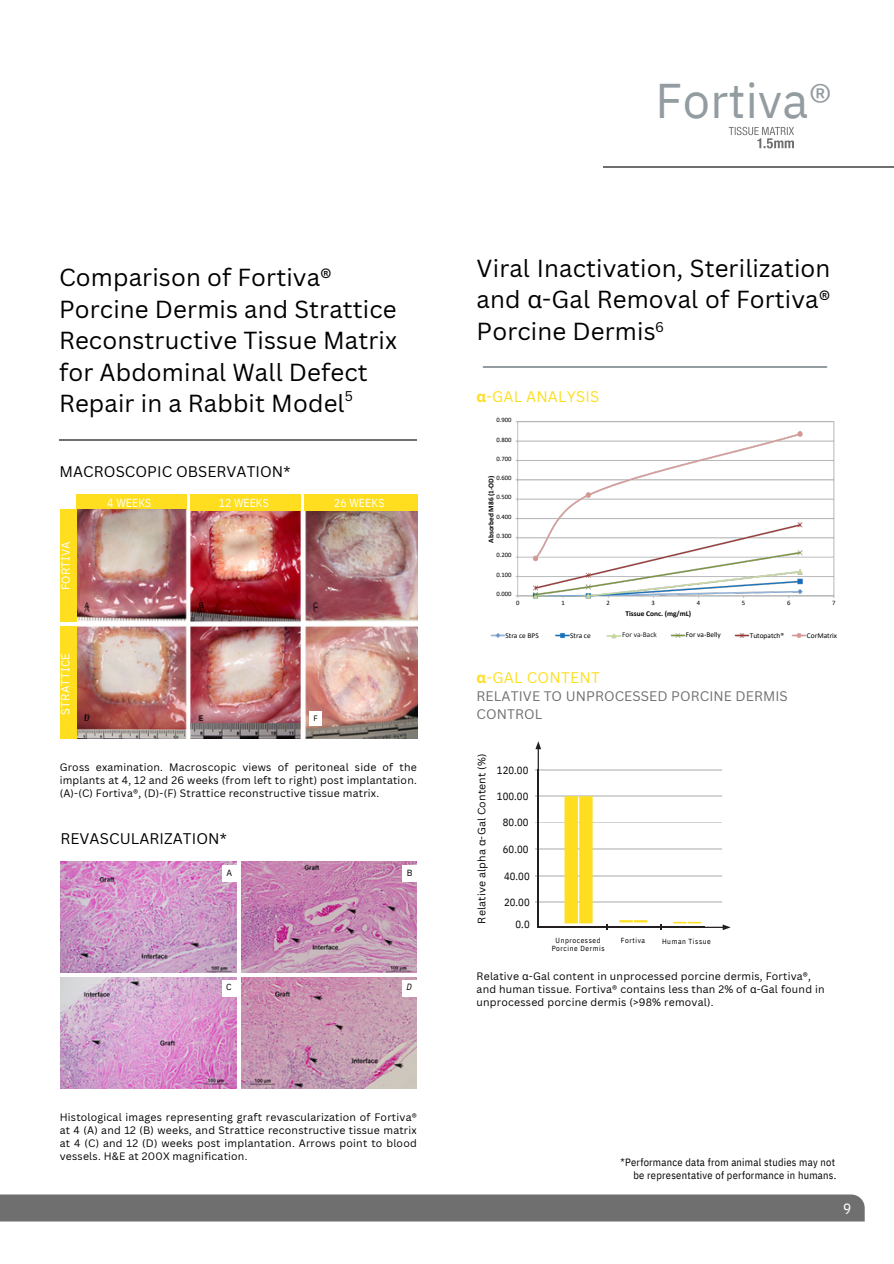
<style>
.page{position:relative;width:894px;height:1264px;background:#fff}
.page>*{position:absolute;margin:0;border:0;box-sizing:border-box;transform-origin:0 0}
.t1{font:48.6px "IBM Plex Sans";letter-spacing:.005em;color:#939ca1}
.t2{font:24px/31.5px "Canva Sans";letter-spacing:.005em;color:#000}
.t3{font:15px "Canva Sans";letter-spacing:.005em;color:#000}
.t4{font:15px "Canva Sans";letter-spacing:.01em;color:#fede1e}
.t5{font:15px "IBM Plex Sans Cond";color:#fff}
.t6{font:13.8px "Canva Sans";color:#000}
.t7{font:13.5px/18px "Canva Sans";letter-spacing:.005em;color:#706f6f}
.t8{font:11.7px "IBM Plex Sans Cond";letter-spacing:.01em;color:#fff}
.t9{font:11.7px "IBM Plex Sans";letter-spacing:.015em;color:#fff}
.t10{font:10.5px/13.2px "Canva Sans";letter-spacing:.02em;color:#000;text-align:justify}
.t11{font:10.5px "IBM Plex Sans Cond";letter-spacing:.025em;color:#000}
.t12{font:italic 9px "IBM Plex Sans Cond";color:#000}
.t13{font:8.85px "IBM Plex Sans";color:#000}
.t14{font:7.8px "IBM Plex Sans";color:#000}
.t15{font:7.35px "Calibri";color:#000}
.t16{font:7.35px/7.8px "IBM Plex Sans Cond";letter-spacing:.08em;color:#000;text-align:center}
.t17{font:700 7.35px "Calibri";color:#000}
.t18{font:7.35px "Calibri";color:#231f20}
.t19{font:6.75px "Calibri";color:#000}
.t20{font:6.75px "IBM Plex Sans";color:#fff}
.t21{font:6.6px "Calibri";letter-spacing:.005em;color:#000}
.s1{font-family:"Noto Sans"}
.s2{font-family:"Noto Sans";font-weight:700}
</style>
<div class="page">
<div style="left:76px;top:494px;width:110px;height:16px;background:#fede1e"></div>
<img style="left:76px;top:510px;width:341px;height:228px">
<div style="left:60px;top:510px;width:16px;height:112px;background:#fede1e"></div>
<div style="left:60px;top:627px;width:16px;height:111px;background:#fede1e"></div>
<div style="left:190px;top:494px;width:110px;height:16px;background:#fede1e"></div>
<div style="left:305px;top:494px;width:112px;height:16px;background:#fede1e"></div>
<div style="left:309px;top:711px;width:13px;height:14px;background:#fff"></div>
<img style="left:60px;top:861px;width:176px;height:112px">
<img style="left:241px;top:861px;width:175px;height:112px">
<img style="left:60px;top:977px;width:176px;height:111px">
<img style="left:241px;top:977px;width:175px;height:111px">
<div style="left:222px;top:865px;width:14px;height:16px;background:#fff"></div>
<div style="left:222px;top:980px;width:14px;height:16px;background:#fff"></div>
<hr style="left:60px;top:439px;width:356px;height:1px;background:#706f6f">
<div style="left:402px;top:865px;width:15px;height:16px;background:#fff"></div>
<div style="left:402px;top:980px;width:15px;height:16px;background:#fff"></div>
<img style="left:490px;top:633px;width:16px;height:5px">
<img style="left:555px;top:632px;width:15px;height:7px">
<img style="left:606px;top:633px;width:16px;height:6px">
<img style="left:670px;top:633px;width:16px;height:5px">
<hr style="left:538px;top:901px;width:183px;height:1px;background:#d1d3d4">
<hr style="left:538px;top:875px;width:183px;height:1px;background:#d1d3d4">
<hr style="left:538px;top:848px;width:183px;height:1px;background:#d1d3d4">
<hr style="left:538px;top:822px;width:183px;height:1px;background:#d1d3d4">
<hr style="left:538px;top:795px;width:183px;height:1px;background:#d1d3d4">
<svg style="left:619px;top:920px;width:28px;height:2px"></svg>
<svg style="left:673px;top:921px;width:57px;height:9px"></svg>
<svg style="left:564px;top:796px;width:28px;height:127px;background:#fddf2c"></svg>
<hr style="left:538px;top:769px;width:183px;height:1px;background:#d1d3d4">
<hr style="left:538px;top:926px;width:165px;height:2px;background:#231f20">
<svg style="left:535px;top:741px;width:6px;height:29px"></svg>
<hr style="left:537px;top:769px;width:1px;height:159px;background:#231f20">
<img style="left:734px;top:633px;width:16px;height:5px">
<div style="left:0;top:1194px;width:864px;height:27px;background:#706f6f"></div>
<img style="left:482px;top:366px;width:346px;height:1px">
<svg style="left:728px;top:127px;width:65px;height:21px"></svg>
<img style="left:791px;top:633px;width:16px;height:5px">
<img style="left:515px;top:421px;width:320px;height:178px">
<hr style="left:603px;top:166px;width:290px;height:2px;background:#706f6f">
<p class="t1" style="left:655px;top:68px;width:178px">Fortiva®</p>
<p class="t2" style="left:59px;top:261px;width:339px">Comparison of Fortiva®<br>Porcine Dermis and Strattice<br>Reconstructive Tissue Matrix for Abdominal Wall Defect<br>Repair in a Rabbit Model</p>
<h3 class="t2" style="left:476px;top:252px;width:355px;text-align:justify">Viral Inactivation, Sterilization and <span class="s1">α</span>-Gal Removal of Fortiva® Porcine Dermis</h3>
<h5 class="t6" style="left:655px;top:317px;width:10px">6</h5>
<h6 class="t4" style="left:476px;top:386px;width:124px"><span class="s2">α</span>-GAL ANALYSIS</h6>
<p class="t6" style="left:345px;top:386px;width:10px">5</p>
<p class="t21" style="left:496px;top:417px;width:17px">0.900</p>
<p class="t21" style="left:496px;top:436px;width:17px">0.800</p>
<p class="t21" style="left:496px;top:456px;width:17px">0.700</p>
<p class="t21" style="left:496px;top:475px;width:17px">0.600</p>
<p class="t21" style="left:496px;top:494px;width:17px">0.500</p>
<p class="t21" style="left:496px;top:513px;width:17px">0.400</p>
<p class="t21" style="left:496px;top:533px;width:17px">0.300</p>
<p class="t21" style="left:496px;top:552px;width:17px">0.200</p>
<p class="t21" style="left:496px;top:591px;width:17px">0.000</p>
<h6 class="t3" style="left:60px;top:460px;width:232px">MACROSCOPIC OBSERVATION*</h6>
<p class="t17" style="left:487px;top:543px;width:69px;rotate:-90deg">Absorbed M86 (1-OD)</p>
<p class="t8" style="left:107px;top:495px;width:46px">4 WEEKS</p>
<p class="t8" style="left:219px;top:495px;width:52px">12 WEEKS</p>
<p class="t8" style="left:334px;top:495px;width:52px">26 WEEKS</p>
<p class="t9" style="left:58px;top:590px;width:50px;rotate:-90deg">FORTIVA</p>
<p class="t20" style="left:87px;top:566px;width:6px;rotate:-90deg">™</p>
<p class="t19" style="left:496px;top:571px;width:17px">0.100</p>
<p class="t14" style="left:84px;top:600px;width:7px">A</p>
<p class="t14" style="left:199px;top:600px;width:7px">B</p>
<p class="t9" style="left:58px;top:714px;width:63px;rotate:-90deg">STRATTICE</p>
<p class="t20" style="left:94px;top:683px;width:6px;rotate:-90deg">™</p>
<p class="t14" style="left:84px;top:713px;width:7px">D</p>
<p class="t14" style="left:199px;top:713px;width:6px">E</p>
<p class="t14" style="left:313px;top:600px;width:6px">C</p>
<h3 class="t14" style="left:313px;top:713px;width:6px">F</h3>
<h6 class="t10" style="left:60px;top:760px;width:358px">Gross examination. Macroscopic views of peritoneal side of the implants at 4, 12 and 26 weeks (from left to right) post implantation. (A)-(C) Fortiva®, (D)-(F) Strattice reconstructive tissue matrix.</h6>
<h6 class="t3" style="left:60px;top:827px;width:168px">REVASCULARIZATION*</h6>
<p class="t13" style="left:226px;top:866px;width:7px">A</p>
<p class="t13" style="left:407px;top:866px;width:7px">B</p>
<p class="t13" style="left:226px;top:981px;width:7px">C</p>
<p class="t12" style="left:406px;top:980px;width:7px">D</p>
<p class="t10" style="left:60px;top:1109px;width:358px">Histological images representing graft revascularization of Fortiva® at 4 (A) and 12 (B) weeks, and Strattice reconstructive tissue matrix at 4 (C) and 12 (D) weeks post implantation. Arrows point to blood vessels. H&amp;E at 200X magnification.</p>
<p class="t19" style="left:516px;top:599px;width:5px">0</p>
<p class="t19" style="left:561px;top:599px;width:5px">1</p>
<p class="t19" style="left:606px;top:599px;width:5px">2</p>
<p class="t19" style="left:741px;top:599px;width:5px">5</p>
<p class="t19" style="left:786px;top:599px;width:5px">6</p>
<p class="t19" style="left:832px;top:599px;width:5px">7</p>
<p class="t19" style="left:651px;top:599px;width:5px">3</p>
<p class="t19" style="left:696px;top:599px;width:5px">4</p>
<p class="t17" style="left:625px;top:611px;width:67px">Tissue Conc. (mg/mL)</p>
<p class="t18" style="left:622px;top:632px;width:36px">For va-Back</p>
<p class="t15" style="left:685px;top:632px;width:37px">For va-Belly</p>
<p class="t15" style="left:749px;top:632px;width:36px">Tutopatch®</p>
<p class="t15" style="left:806px;top:632px;width:32px">CorMatrix</p>
<p class="t15" style="left:505px;top:632px;width:35px">Stra ce BPS</p>
<p class="t15" style="left:570px;top:632px;width:22px">Stra ce</p>
<h6 class="t4" style="left:476px;top:667px;width:125px"><span class="s2">α</span>-GAL CONTENT</h6>
<h6 class="t7" style="left:476px;top:687px;width:313px">RELATIVE TO UNPROCESSED PORCINE DERMIS<br>CONTROL</h6>
<p class="t10" style="left:474px;top:923px;width:171px;rotate:-90deg">Relative alpha <span class="s1">α</span>-Gal Content (%)</p>
<h2 class="t11" style="left:497px;top:763px;width:33px">120.00</h2>
<h2 class="t11" style="left:497px;top:789px;width:33px">100.00</h2>
<p class="t11" style="left:502px;top:815px;width:27px">80.00</p>
<p class="t11" style="left:502px;top:841px;width:27px">60.00</p>
<h4 class="t11" style="left:504px;top:869px;width:27px">40.00</h4>
<h4 class="t11" style="left:504px;top:894px;width:27px">20.00</h4>
<p class="t11" style="left:515px;top:917px;width:16px">0.0</p>
<p class="t16" style="left:551px;top:936px;width:54px">Unprocessed<br>Porcine Dermis</p>
<p class="t16" style="left:620px;top:936px;width:26px">Fortiva</p>
<p class="t16" style="left:662px;top:937px;width:50px">Human Tissue</p>
<p class="t10" style="left:476px;top:969px;width:349px;text-align:left">Relative <span class="s1">α</span>-Gal content in unprocessed porcine dermis, Fortiva®, and human tissue. Fortiva® contains less than 2% of <span class="s1">α</span>-Gal found in unprocessed porcine dermis (&gt;98% removal).</p>
<h1 class="t11" style="left:620px;top:1154px;width:216px">*Performance data from animal studies may not</h1>
<h2 class="t11" style="left:633px;top:1168px;width:204px">be representative of performance in humans.</h2>
<p class="t5" style="left:842px;top:1198px;width:10px">9</p>
</div>
